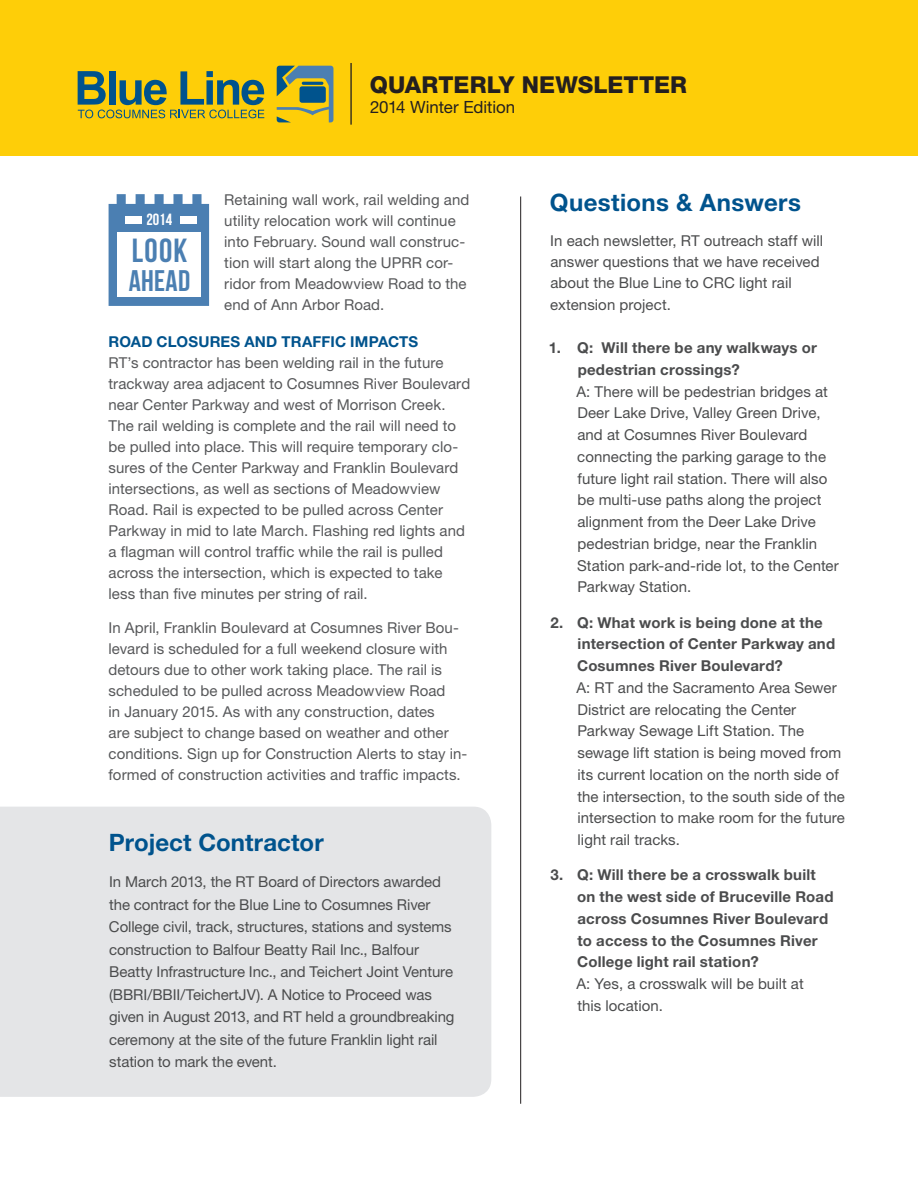
<style>
.page{position:relative;width:918px;height:1188px;background:#fff}
.page>*{position:absolute;margin:0;border:0;box-sizing:border-box;transform-origin:0 0}
.t1{font:33.45px "Bebas Neue";color:#4b7fb2}
.t2{font:29.85px "Bebas Neue";color:#4b7fb2}
.t3{font:700 24px "Helvetica Neue LT Std";letter-spacing:.01em;color:#00538d}
.t4{font:800 23.4px "Helvetica Neue LT Std";letter-spacing:.005em;color:#231f20}
.t5{font:16.8px "Helvetica Neue LT Std";letter-spacing:-.005em;color:#231f20}
.t6{font:16.2px "Bebas Neue";color:#fff}
.t7{font:15px/21.8px "Helvetica Neue LT Std";color:#4b4c4d}
.t8{font:15px/21px "Helvetica Neue LT Std";letter-spacing:.005em;color:#57585a}
.t9{font:700 15px/21.8px "Helvetica Neue LT Std";letter-spacing:.015em;color:#4b4c4d}
.t10{font:700 15px "Helvetica Neue LT Std";letter-spacing:.01em;color:#00538d}
</style>
<div class="page">
<div style="left:0;top:0;width:918px;height:156px;background:#fece08"></div>
<svg style="left:78px;top:71px;width:186px;height:47px"></svg>
<svg style="left:277px;top:66px;width:56px;height:56px"></svg>
<hr style="left:350px;top:63px;width:2px;height:62px;background:#231f20">
<hr style="left:520px;top:196px;width:1px;height:908px;background:#231f20">
<div style="left:0;top:807px;width:491px;height:290px;background:#e4e5e7"></div>
<svg style="left:109px;top:194px;width:100px;height:112px;background:#608ebb"></svg>
<div style="left:117px;top:233px;width:84px;height:64px;background:#fff"></div>
<div style="left:180px;top:216px;width:16px;height:8px;background:#fff"></div>
<div style="left:125px;top:216px;width:16px;height:8px;background:#fff"></div>
<h3 class="t4" style="left:370px;top:70px;width:319px">QUARTERLY NEWSLETTER</h3>
<p class="t5" style="left:370px;top:97px;width:147px">2014 Winter Edition</p>
<p class="t8" style="left:224px;top:189px;width:247px">Retaining wall work, rail welding and utility relocation work will continue into February. Sound wall construc&shy;tion will start along the UPRR cor&shy;ridor from Meadowview Road to the end of Ann Arbor Road.</p>
<p class="t10" style="left:109px;top:332px;width:311px">Road Closures and Traffic Impacts</p>
<p class="t8" style="left:109px;top:352px;width:363px">RT’s contractor has been welding rail in the future trackway area adjacent to Cosumnes River Boulevard near Center Parkway and west of Morrison Creek.<br>The rail welding is complete and the rail will need to be pulled into place. This will require temporary clo&shy;sures of the Center Parkway and Franklin Boulevard intersections, as well as sections of Meadowview Road. Rail is expected to be pulled across Center Parkway in mid to late March. Flashing red lights and a flagman will control traffic while the rail is pulled across the intersection, which is expected to take less than five minutes per string of rail.</p>
<p class="t8" style="left:109px;top:617px;width:360px">In April, Franklin Boulevard at Cosumnes River Bou&shy;levard is scheduled for a full weekend closure with detours due to other work taking place. The rail is scheduled to be pulled across Meadowview Road<br>in January 2015. As with any construction, dates<br>are subject to change based on weather and other conditions. Sign up for Construction Alerts to stay in&shy;formed of construction activities and traffic impacts.</p>
<p class="t6" style="left:146px;top:210px;width:27px">2014</p>
<h1 class="t1" style="left:132px;top:232px;width:57px">LOOK</h1>
<h2 class="t2" style="left:129px;top:264px;width:63px">AHEAD</h2>
<h3 class="t3" style="left:109px;top:828px;width:216px">Project Contractor</h3>
<p class="t7" style="left:109px;top:870px;width:347px;line-height:22.5px">In March 2013, the RT Board of Directors awarded the contract for the Blue Line to Cosumnes River College civil, track, structures, stations and systems construction to Balfour Beatty Rail Inc., Balfour Beatty Infrastructure Inc., and Teichert Joint Venture (BBRI/BBII/TeichertJV). A Notice to Proceed was given in August 2013, and RT held a groundbreaking ceremony at the site of the future Franklin light rail station to mark the event.</p>
<h3 class="t3" style="left:550px;top:188px;width:253px">Questions &amp; Answers</h3>
<p class="t7" style="left:550px;top:230px;width:274px;line-height:21.3px">In each newsletter, RT outreach staff will answer questions that we have received about the Blue Line to CRC light rail extension project.</p>
<p class="t9" style="left:578px;top:336px;width:241px;text-indent:-29px">1. Q: Will there be any walkways or pedestrian crossings?</p>
<p class="t7" style="left:576px;top:380px;width:264px">A: There will be pedestrian bridges at Deer Lake Drive, Valley Green Drive, and at Cosumnes River Boulevard connecting the parking garage to the future light rail station. There will also be multi-use paths along the project alignment from the Deer Lake Drive pedestrian bridge, near the Franklin Station park-and-ride lot, to the Center Parkway Station.</p>
<p class="t9" style="left:577px;top:611px;width:260px;text-indent:-27px">2. Q: What work is being done at the intersection of Center Parkway and<br>Cosumnes River Boulevard?</p>
<p class="t7" style="left:576px;top:676px;width:270px">A: RT and the Sacramento Area Sewer District are relocating the Center Parkway Sewage Lift Station. The sewage lift station is being moved from its current location on the north side of the intersection, to the south side of the intersection to make room for the future light rail tracks.</p>
<p class="t9" style="left:577px;top:864px;width:258px;text-indent:-27px">3. Q: Will there be a crosswalk built on the west side of Bruceville Road across Cosumnes River Boulevard to access to the Cosumnes River<br>College light rail station?</p>
<p class="t7" style="left:576px;top:973px;width:229px">A: Yes, a crosswalk will be built at this location.</p>
</div>
